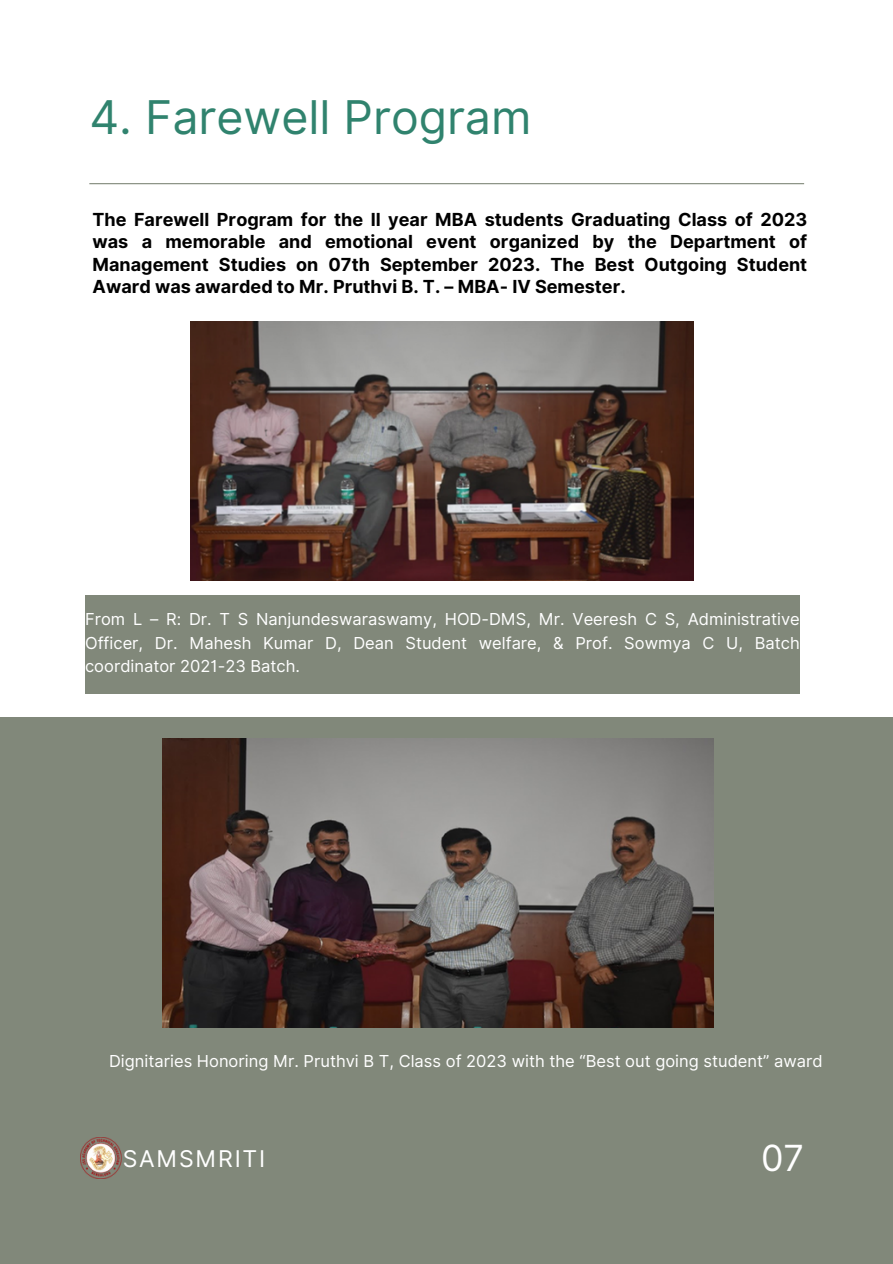
<style>
.page{position:relative;width:893px;height:1264px;background:#fff}
.page>*{position:absolute;margin:0;border:0;box-sizing:border-box;transform-origin:0 0}
.t1{font:46.5px "Inter";color:#30836e}
.t2{font:36px "Inter";color:#fff}
.t3{font:23.1px "Inter";letter-spacing:.075em;color:#fff}
.t4{font:700 18px/22.5px "Inter";color:#000;text-align:justify}
.t5{font:16.5px/23.7px "Inter";color:#fff;text-align:justify}
</style>
<div class="page">
<div style="left:0;top:717px;width:892px;height:546px;background:#81887a"></div>
<hr style="left:89px;top:183px;width:715px;height:1px;background:#81887a">
<img style="left:191px;top:321px;width:502px;height:259px">
<div style="left:85px;top:594px;width:714px;height:99px;background:#81887a"></div>
<img style="left:162px;top:738px;width:551px;height:289px">
<img style="left:80px;top:1137px;width:42px;height:41px">
<p class="t1" style="left:89px;top:89px;width:444px">4. Farewell Program</p>
<p class="t4" style="left:93px;top:208px;width:716px">The Farewell Program for the II year MBA students Graduating Class of 2023 was a memorable and emotional event organized by the Department of Management Studies on 07th September 2023. The Best Outgoing Student Award was awarded to Mr. Pruthvi B. T. – MBA- IV Semester.</p>
<p class="t5" style="left:85px;top:607px;width:716px">From L – R: Dr. T S Nanjundeswaraswamy, HOD-DMS, Mr. Veeresh C S, Administrative Officer, Dr. Mahesh Kumar D, Dean Student welfare, &amp; Prof. Sowmya C U, Batch coordinator 2021-23 Batch.</p>
<p class="t5" style="left:109px;top:1049px;width:715px">Dignitaries Honoring Mr. Pruthvi B T, Class of 2023 with the “Best out going student” award</p>
<h2 class="t3" style="left:123px;top:1144px;width:144px">SAMSMRITI</h2>
<p class="t2" style="left:761px;top:1136px;width:45px">07</p>
</div>
